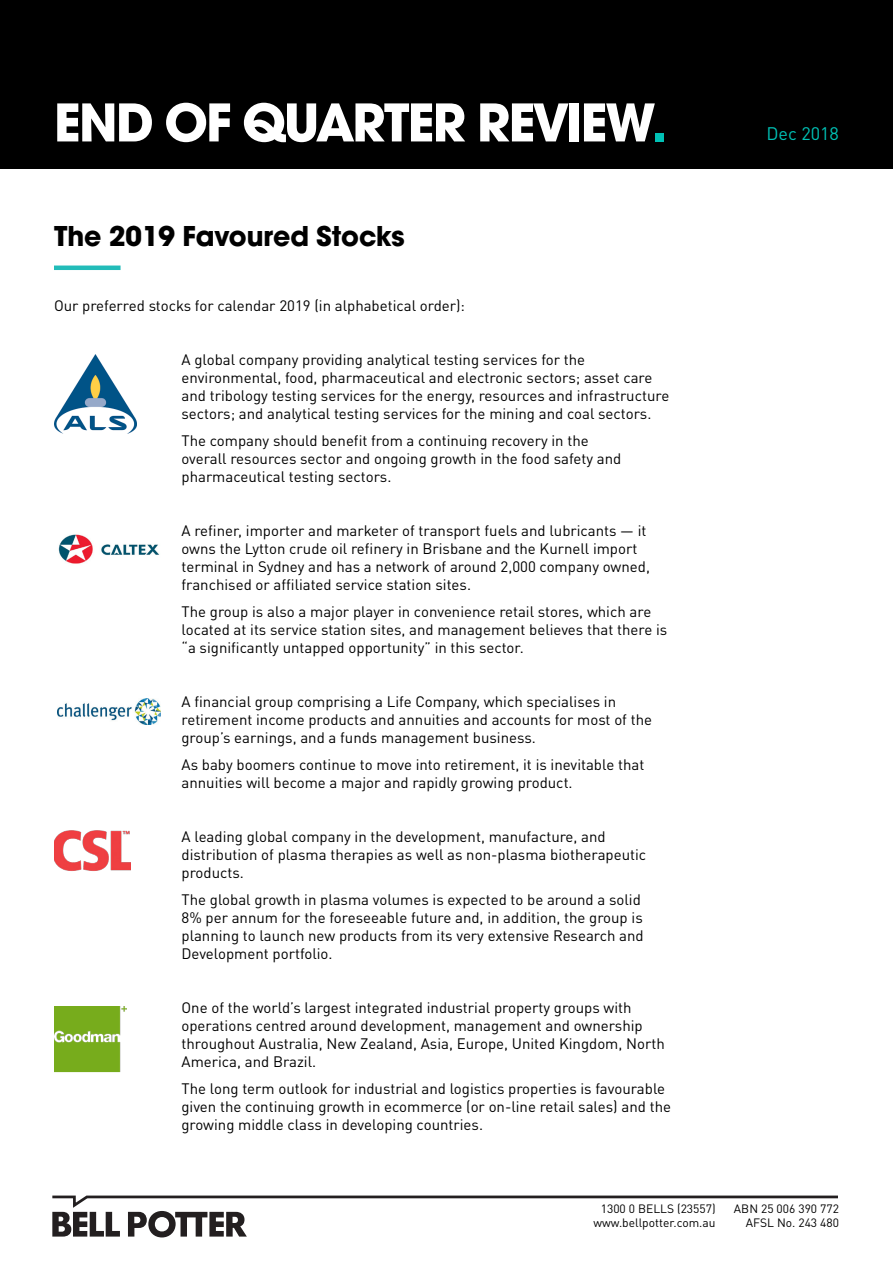
<style>
.page{position:relative;width:893px;height:1263px;background:#fff}
.page>*{position:absolute;margin:0;border:0;box-sizing:border-box;transform-origin:0 0}
.t1{font:700 57px "Avant Gard Goth EF";letter-spacing:-.03em;color:#fff}
.t2{font:700 30px "Avant Gard Goth EF";color:#000}
.t3{font:18px "DINOT";color:#00c1b5}
.t4{font:15px/18px "DINOT";color:#000}
.t5{font:12px/14.4px "DINOT";color:#000;text-align:right}
.s1{color:#00c1b5}
</style>
<div class="page">
<div style="left:0;top:0;width:893px;height:169px;background:#000"></div>
<svg style="left:52px;top:1195px;width:785px;height:42px"></svg>
<hr style="left:54px;top:266px;width:67px;height:4px;background:#22bcb9">
<img style="left:58px;top:534px;width:102px;height:30px">
<img style="left:58px;top:698px;width:103px;height:26px">
<img style="left:54px;top:830px;width:76px;height:41px">
<img style="left:54px;top:1007px;width:72px;height:66px">
<img style="left:54px;top:354px;width:82px;height:80px">
<h1 class="t1" style="left:54px;top:88px;width:614px">END OF QUARTER REVIEW<span class="s1">.</span></h1>
<p class="t2" style="left:54px;top:218px;width:352px">The 2019 Favoured Stocks</p>
<p class="t4" style="left:54px;top:296px;width:412px">Our preferred stocks for calendar 2019 (in alphabetical order):</p>
<p class="t4" style="left:182px;top:350px;width:489px">A global company providing analytical testing services for the environmental, food, pharmaceutical and electronic sectors; asset care and tribology testing services for the energy, resources and infrastructure sectors; and analytical testing services for the mining and coal sectors.</p>
<p class="t4" style="left:182px;top:431px;width:441px">The company should benefit from a continuing recovery in the overall resources sector and ongoing growth in the food safety and pharmaceutical testing sectors.</p>
<p class="t4" style="left:182px;top:521px;width:470px">A refiner, importer and marketer of transport fuels and lubricants — it owns the Lytton crude oil refinery in Brisbane and the Kurnell import terminal in Sydney and has a network of around 2,000 company owned, franchised or affiliated service station sites.</p>
<p class="t4" style="left:182px;top:602px;width:487px">The group is also a major player in convenience retail stores, which are located at its service station sites, and management believes that there is “a significantly untapped opportunity” in this sector.</p>
<p class="t4" style="left:182px;top:692px;width:472px">A financial group comprising a Life Company, which specialises in retirement income products and annuities and accounts for most of the group’s earnings, and a funds management business.</p>
<p class="t4" style="left:182px;top:755px;width:464px">As baby boomers continue to move into retirement, it is inevitable that annuities will become a major and rapidly growing product.</p>
<p class="t4" style="left:182px;top:827px;width:466px">A leading global company in the development, manufacture, and distribution of plasma therapies as well as non-plasma biotherapeutic products.</p>
<p class="t4" style="left:182px;top:890px;width:464px">The global growth in plasma volumes is expected to be around a solid 8% per annum for the foreseeable future and, in addition, the group is planning to launch new products from its very extensive Research and Development portfolio.</p>
<p class="t4" style="left:182px;top:998px;width:485px">One of the world’s largest integrated industrial property groups with operations centred around development, management and ownership throughout Australia, New Zealand, Asia, Europe, United Kingdom, North America, and Brazil.</p>
<p class="t4" style="left:182px;top:1079px;width:491px">The long term outlook for industrial and logistics properties is favourable given the continuing growth in ecommerce (or on-line retail sales) and the growing middle class in developing countries.</p>
<p class="t3" style="left:766px;top:122px;width:74px">Dec 2018</p>
<p class="t5" style="left:593px;top:1201px;width:124px">1300 0 BELLS (23557) www.bellpotter.com.au</p>
<p class="t5" style="left:734px;top:1201px;width:106px">ABN 25 006 390 772<br>AFSL No. 243 480</p>
</div>
